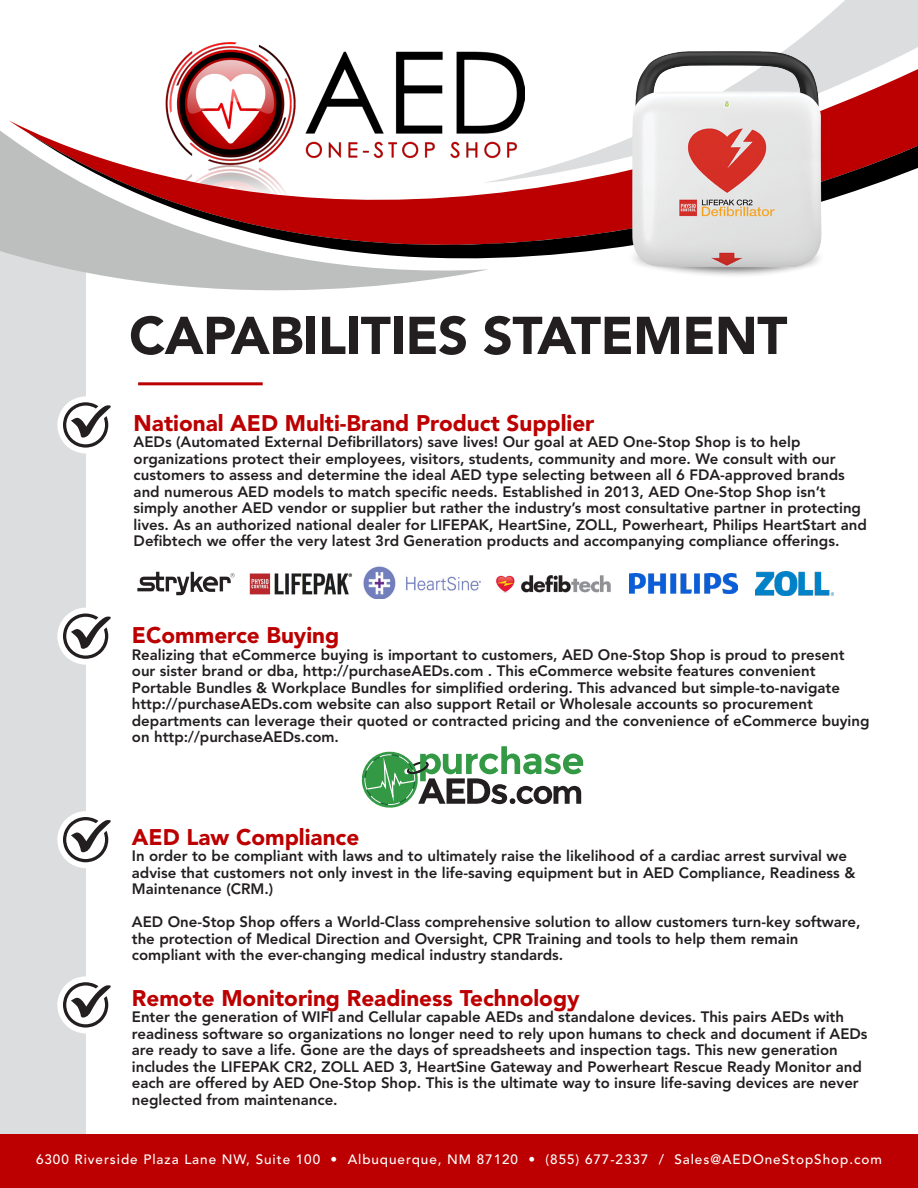
<style>
.page{position:relative;width:918px;height:1188px;background:#fff}
.page>*{position:absolute;margin:0;border:0;box-sizing:border-box;transform-origin:0 0}
.t1{font:900 52.65px "Avenir LT Std";letter-spacing:-.01em;color:#231f20}
.t2{font:900 22.5px "Avenir LT Std";color:#bc0001}
.t3{font:800 15px/16.5px "Avenir LT Std";color:#231f20}
.t4{font:500 13.5px "Avenir LT Std";letter-spacing:.07em;color:#fff}
</style>
<div class="page">
<svg style="left:361px;top:746px;width:222px;height:62px"></svg>
<div style="left:0;top:233px;width:86px;height:914px;background:#dcddde"></div>
<div style="left:0;top:1134px;width:918px;height:54px;background:#bc0001"></div>
<img style="left:181px;top:42px;width:302px;height:19px">
<svg style="left:483px;top:0;width:435px;height:61px"></svg>
<svg style="left:9px;top:61px;width:909px;height:198px"></svg>
<svg style="left:29px;top:134px;width:889px;height:252px"></svg>
<hr style="left:138px;top:382px;width:125px;height:3px;background:#bc0001">
<img style="left:137px;top:571px;width:98px;height:25px">
<img style="left:363px;top:566px;width:118px;height:32px">
<img style="left:755px;top:571px;width:79px;height:24px">
<img style="left:250px;top:573px;width:103px;height:22px">
<img style="left:630px;top:573px;width:108px;height:20px">
<img style="left:496px;top:575px;width:115px;height:18px">
<div style="left:627px;top:250px;width:199px;height:28px;background:#231f20;opacity:.75"></div>
<img style="left:629px;top:50px;width:194px;height:221px">
<svg style="left:57px;top:396px;width:54px;height:57px"></svg>
<svg style="left:57px;top:608px;width:54px;height:57px"></svg>
<svg style="left:57px;top:811px;width:54px;height:57px"></svg>
<svg style="left:57px;top:976px;width:54px;height:57px"></svg>
<h1 class="t1" style="left:129px;top:304px;width:660px">CAPABILITIES STATEMENT</h1>
<h2 class="t2" style="left:134px;top:409px;width:462px">National AED Multi-Brand Product Supplier</h2>
<p class="t3" style="left:134px;top:434px;width:735px">AEDs (Automated External Defibrillators) save lives! Our goal at AED One-Stop Shop is to help organizations protect their employees, visitors, students, community and more. We consult with our customers to assess and determine the ideal AED type selecting between all 6 FDA-approved brands and numerous AED models to match specific needs. Established in 2013, AED One-Stop Shop isn’t simply another AED vendor or supplier but rather the industry’s most consultative partner in protecting lives. As an authorized national dealer for LIFEPAK, HeartSine, ZOLL, Powerheart, Philips HeartStart and Defibtech we offer the very latest 3rd Generation products and accompanying compliance offerings.</p>
<h2 class="t2" style="left:132px;top:622px;width:209px">ECommerce Buying</h2>
<p class="t3" style="left:132px;top:646px;width:739px">Realizing that eCommerce buying is important to customers, AED One-Stop Shop is proud to present our sister brand or dba, http://purchaseAEDs.com . This eCommerce website features convenient Portable Bundles &amp; Workplace Bundles for simplified ordering. This advanced but simple-to-navigate http://purchaseAEDs.com website can also support Retail or Wholesale accounts so procurement departments can leverage their quoted or contracted pricing and the convenience of eCommerce buying on http://purchaseAEDs.com.</p>
<h2 class="t2" style="left:132px;top:824px;width:229px">AED Law Compliance</h2>
<p class="t3" style="left:132px;top:848px;width:725px">In order to be compliant with laws and to ultimately raise the likelihood of a cardiac arrest survival we advise that customers not only invest in the life-saving equipment but in AED Compliance, Readiness &amp;<br>Maintenance (CRM.)</p>
<p class="t3" style="left:132px;top:914px;width:730px">AED One-Stop Shop offers a World-Class comprehensive solution to allow customers turn-key software, the protection of Medical Direction and Oversight, CPR Training and tools to help them remain compliant with the ever-changing medical industry standards.</p>
<h2 class="t2" style="left:132px;top:985px;width:449px">Remote Monitoring Readiness Technology</h2>
<p class="t3" style="left:132px;top:1009px;width:737px">Enter the generation of WIFI and Cellular capable AEDs and standalone devices. This pairs AEDs with readiness software so organizations no longer need to rely upon humans to check and document if AEDs are ready to save a life. Gone are the days of spreadsheets and inspection tags. This new generation includes the LIFEPAK CR2, ZOLL AED 3, HeartSine Gateway and Powerheart Rescue Ready Monitor and each are offered by AED One-Stop Shop. This is the ultimate way to insure life-saving devices are never neglected from maintenance.</p>
<p class="t4" style="left:36px;top:1151px;width:847px">6300 Riverside Plaza Lane NW, Suite 100 • Albuquerque, NM 87120 • (855) 677-2337 / Sales@AEDOneStopShop.com</p>
</div>
